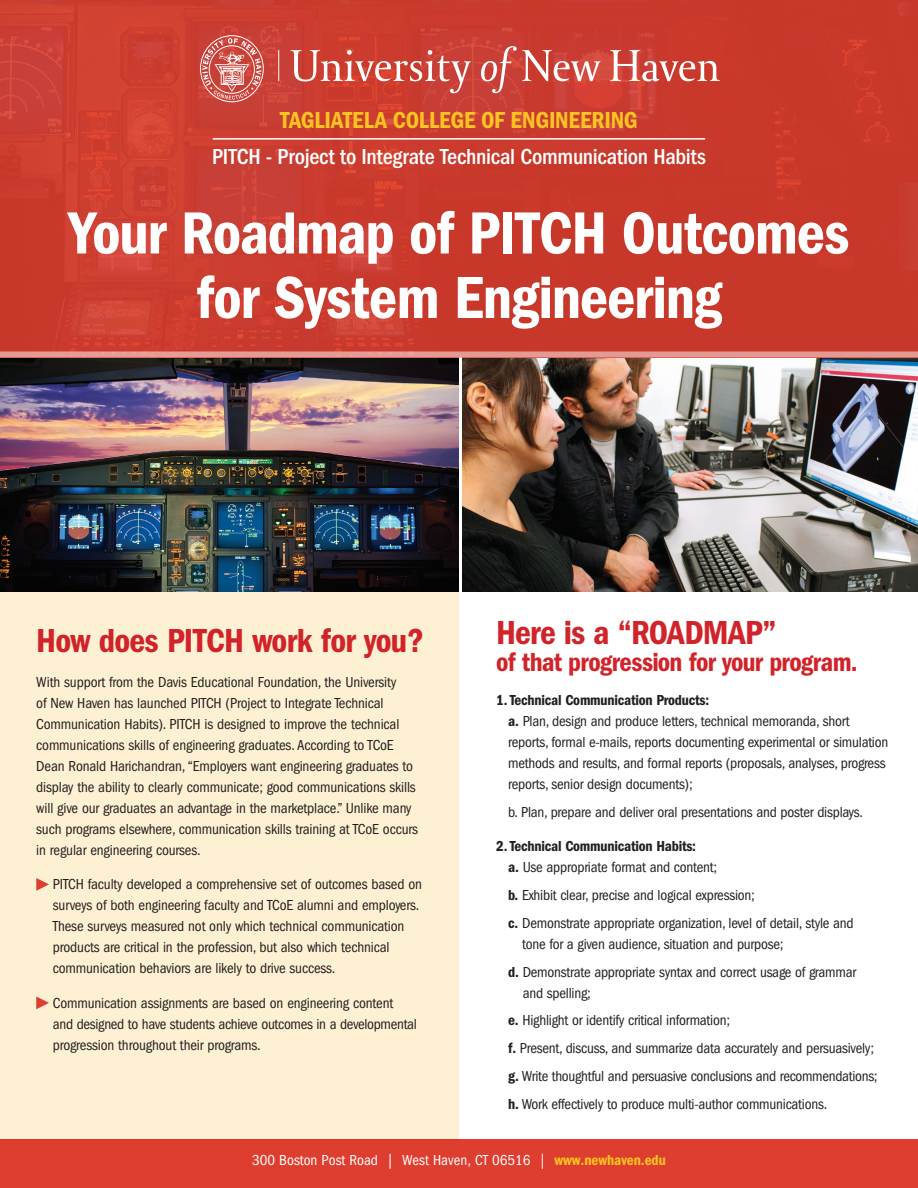
<style>
.page{position:relative;width:918px;height:1188px;background:#fff}
.page>*{position:absolute;margin:0;border:0;box-sizing:border-box;transform-origin:0 0}
.t1{font:600 condensed 61.5px/64.5px "Franklin Gothic";letter-spacing:-.015em;color:#fff}
.t2{font:600 condensed 34.5px "Franklin Gothic";letter-spacing:-.02em;color:#d1232a}
.t3{font:600 condensed 27px "Franklin Gothic";letter-spacing:-.02em;color:#d1232a}
.t4{font:600 condensed 24px "Franklin Gothic";letter-spacing:-.01em;color:#fec422}
.t5{font:500 condensed 22.5px "Franklin Gothic";letter-spacing:-.01em;color:#fff}
.t6{font:condensed 15px/21px "Franklin Gothic";letter-spacing:-.01em;color:#231f20}
.t7{font:600 condensed 15px/21px "Franklin Gothic";letter-spacing:-.015em;color:#231f20}
.t8{font:condensed 15px "Franklin Gothic";color:#fff}
.s1{font-weight:600}
.s2{font-weight:400}
.s3{font-weight:600;color:#fec422}
</style>
<div class="page">
<img style="left:462px;top:357px;width:456px;height:235px">
<img style="left:0;top:357px;width:459px;height:782px">
<div style="left:0;top:1139px;width:918px;height:49px;background:#dd3e2f"></div>
<svg style="left:36px;top:878px;width:13px;height:13px"></svg>
<svg style="left:36px;top:997px;width:13px;height:12px"></svg>
<svg style="left:0;top:0;width:918px;height:351px;background:#ca3b2e"></svg>
<div style="left:0;top:351px;width:918px;height:6px;background:#e29b94"></div>
<svg style="left:291px;top:50px;width:180px;height:43px;background:#d45f54"></svg>
<svg style="left:481px;top:46px;width:120px;height:47px;background:#d45f57"></svg>
<svg style="left:610px;top:50px;width:110px;height:31px"></svg>
<hr style="left:278px;top:50px;width:1px;height:31px;background:#fff">
<div style="left:200px;top:35px;width:64px;height:67px;border:1px solid #fff;border-radius:50%"></div>
<svg style="left:202px;top:38px;width:59px;height:62px;background:#d7746d"></svg>
<div style="left:891px;top:184px;width:27px;height:86px;background:#c83b2d"></div>
<hr style="left:213px;top:138px;width:492px;height:2px;background:#fff">
<h3 class="t4" style="left:280px;top:106px;width:359px">Tagliatela College of Engineering</h3>
<h3 class="t5" style="left:212px;top:144px;width:495px">PITCH - Project to Integrate Technical Communication Habits</h3>
<h1 class="t1" style="left:69px;top:201px;width:426px">Your Roadmap of PITC</h1>
<h1 class="t1" style="left:196px;top:201px;width:655px;text-indent:375px">H Outcomes for System Engineering</h1>
<h2 class="t2" style="left:36px;top:621px;width:389px">How does pitch work for you?</h2>
<p class="t6" style="left:36px;top:671px;width:383px">With support from the Davis Educational Foundation, the University<br>of New Haven has launched PITCH (Project to Integrate Technical Communication Habits). PITCH is designed to improve the technical communications skills of engineering graduates. According to TCoE Dean Ronald Harichandran, “Employers want engineering graduates to display the ability to clearly communicate; good communications skills will give our graduates an advantage in the marketplace.” Unlike many such programs elsewhere, communication skills training at TCoE occurs in regular engineering courses.</p>
<p class="t6" style="left:53px;top:874px;width:371px">PITCH faculty developed a comprehensive set of outcomes based on surveys of both engineering faculty and TCoE alumni and employers.<br>These surveys measured not only which technical communication products are critical in the profession, but also which technical communication behaviors are likely to drive success.</p>
<p class="t6" style="left:53px;top:992px;width:366px">Communication assignments are based on engineering content and designed to have students achieve outcomes in a developmental progression throughout their programs.</p>
<h2 class="t2" style="left:496px;top:612px;width:282px">Here is a “Roadmap”</h2>
<h3 class="t3" style="left:496px;top:646px;width:363px">of that progression for your program.</h3>
<p class="t6" style="left:508px;top:690px;width:382px;text-indent:-12px"><span class="s1">1. Technical Communication Products:<br>a.</span> Plan, design and produce letters, technical memoranda, short reports, formal e-mails, reports documenting experimental or simulation methods and results, and formal reports (proposals, analyses, progress reports, senior design documents);</p>
<p class="t6" style="left:508px;top:802px;width:356px">b. Plan, prepare and deliver oral presentations and poster displays.</p>
<p class="t7" style="left:508px;top:836px;width:210px;text-indent:-12px">2. Technical Communication Habits:<br>a. <span class="s2">Use appropriate format and content;</span></p>
<p class="t6" style="left:508px;top:881px;width:347px;line-height:27.8px"><span class="s1">b.</span> Exhibit clear, precise and logical expression;<br><span class="s1">c.</span> Demonstrate appropriate organization, level of detail, style and</p>
<p class="t6" style="left:508px;top:930px;width:349px;line-height:27.8px;text-indent:14px">tone for a given audience, situation and purpose;<br><span class="s1">d.</span> Demonstrate appropriate syntax and correct usage of grammar</p>
<p class="t6" style="left:508px;top:979px;width:371px;line-height:27.8px;text-indent:14px">and spelling;<br><span class="s1">e.</span> Highlight or identify critical information;<br><span class="s1">f.</span> Present, discuss, and summarize data accurately and persuasively; <span class="s1">g.</span> Write thoughtful and persuasive conclusions and recommendations; <span class="s1">h.</span> Work effectively to produce multi-author communications.</p>
<p class="t8" style="left:252px;top:1152px;width:415px">300 Boston Post Road | West Haven, CT 06516 | <span class="s3">www.newhaven.edu</span></p>
</div>
